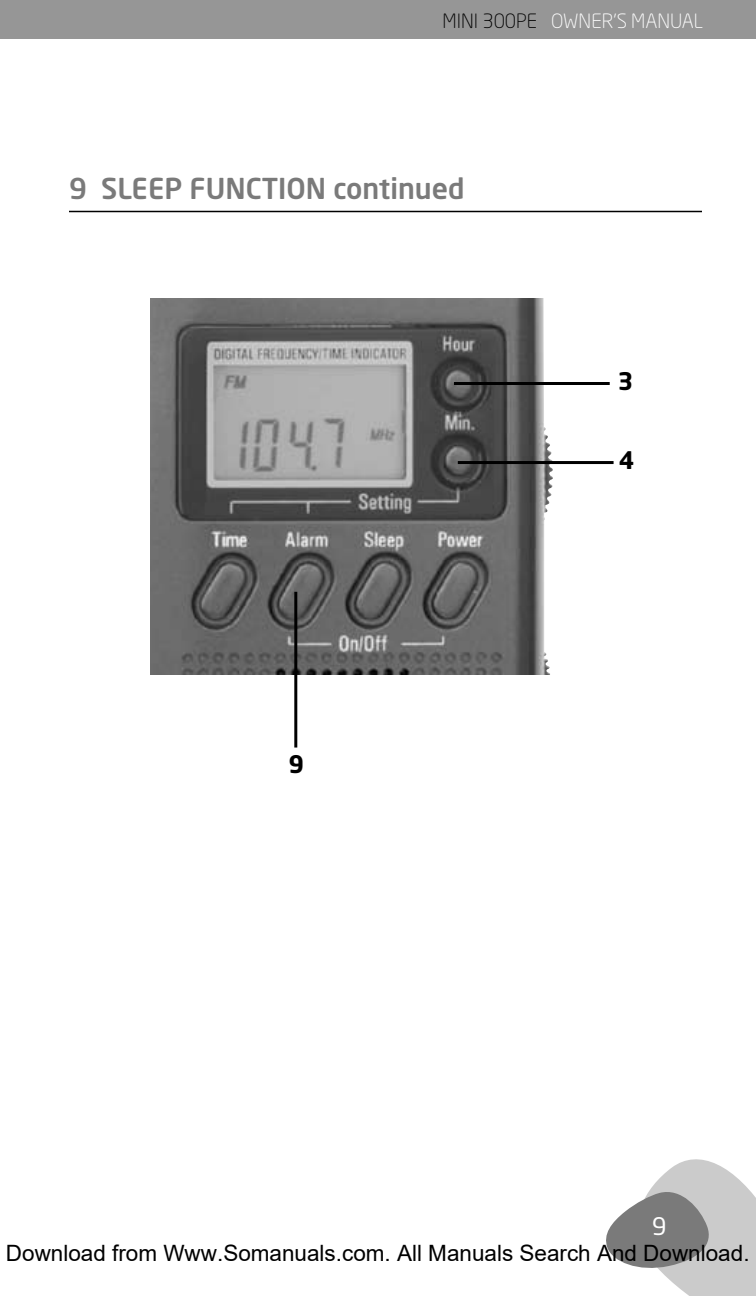
<style>
.page{position:relative;width:756px;height:1296px;background:#fff}
.page>*{position:absolute;margin:0;border:0;box-sizing:border-box;transform-origin:0 0}
.t1{font:500 28.5px "Neo Sans";color:#7a7a7a}
.t2{font:700 24px "Neo Sans";color:#000}
.t3{font:24px "Neo Sans";color:#fff}
.t4{font:22.5px "Arial";color:#000}
.t5{font:300 19.5px "Neo Sans";color:#fff}
.s1{color:#000}
</style>
<div class="page">
<svg style="left:606px;top:1159px;width:150px;height:137px"></svg>
<hr style="left:69px;top:211px;width:633px;height:1px;background:#000">
<div style="left:0;top:0;width:756px;height:39px;background:#969696"></div>
<img style="left:150px;top:299px;width:404px;height:376px">
<hr style="left:294px;top:592px;width:3px;height:156px;background:#000">
<hr style="left:454px;top:382px;width:156px;height:3px;background:#000">
<hr style="left:458px;top:461px;width:156px;height:3px;background:#000">
<p class="t5" style="left:442px;top:9px;width:262px"><span class="s1">MINI 300PE</span> OWNER’S MANUAL</p>
<p class="t1" style="left:69px;top:170px;width:397px">9 SLEEP FUNCTION continued</p>
<p class="t2" style="left:289px;top:749px;width:17px">9</p>
<p class="t2" style="left:618px;top:366px;width:17px">3</p>
<p class="t2" style="left:619px;top:445px;width:17px">4</p>
<p class="t3" style="left:652px;top:1211px;width:16px">9</p>
<p class="t4" style="left:6px;top:1241px;width:745px">Download from Www.Somanuals.com. All Manuals Search And Download.</p>
</div>
